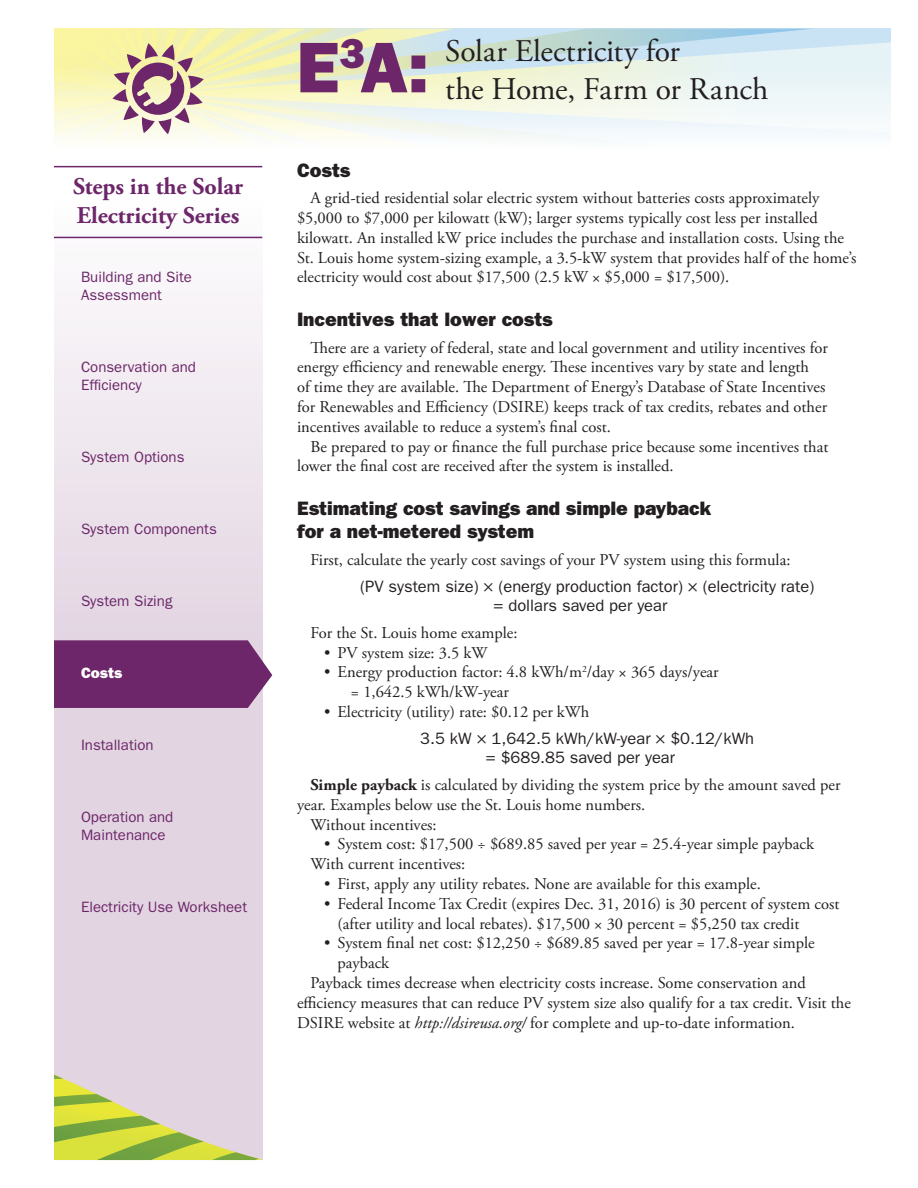
<style>
.page{position:relative;width:918px;height:1188px;background:#fff}
.page>*{position:absolute;margin:0;border:0;box-sizing:border-box;transform-origin:0 0}
.t1{font:72px "ITC Franklin Gothic Std Hvy";color:#6c2669}
.t2{font:31.5px/37.8px "Adobe Garamond Pro";color:#231f20}
.t3{font:700 24px/28.8px "Adobe Garamond Pro";color:#6c2669}
.Head{font:19.5px/23.4px "ITC Franklin Gothic Std Hvy";color:#231f20}
.Body_text{font:16.5px/19.8px "Adobe Garamond Pro";color:#231f20}
.Formula_centered{font:16.5px/19.8px "ITC Franklin Gothic Std";color:#231f20}
.t4{font:15px/18px "ITC Franklin Gothic Std";color:#6c2669}
.t5{font:15px "ITC Franklin Gothic Std Hvy";color:#fff}
.s1{font-weight:700}
.s2{font-style:italic}
</style>
<div class="page">
<svg style="left:814px;top:29px;width:77px;height:105px"></svg>
<svg style="left:814px;top:42px;width:77px;height:91px"></svg>
<svg style="left:54px;top:29px;width:760px;height:112px"></svg>
<svg style="left:54px;top:165px;width:208px;height:910px;fill:#e6dae5"></svg>
<svg style="left:54px;top:1075px;width:208px;height:85px;background:#cccf93"></svg>
<svg style="left:54px;top:640px;width:218px;height:68px;background:#743171"></svg>
<hr style="left:54px;top:166px;width:208px;height:1px;background:#6c2669">
<hr style="left:54px;top:237px;width:208px;height:1px;background:#6c2669">
<p class="t3" style="left:73px;top:173px;width:171px">Steps in the Solar<br>Electricity Series</p>
<p class="t4" style="left:81px;top:268px;width:112px">Building and Site<br>Assessment</p>
<p class="t4" style="left:81px;top:358px;width:117px">Conservation and<br>Efficiency</p>
<p class="t4" style="left:81px;top:448px;width:105px">System Options</p>
<p class="t4" style="left:81px;top:520px;width:137px">System Components</p>
<p class="t4" style="left:81px;top:592px;width:93px">System Sizing</p>
<p class="t5" style="left:81px;top:664px;width:43px">Costs</p>
<p class="t4" style="left:81px;top:736px;width:74px">Installation</p>
<p class="t4" style="left:81px;top:808px;width:94px">Operation and<br>Maintenance</p>
<p class="t4" style="left:81px;top:898px;width:168px">Electricity Use Worksheet</p>
<h1 class="t1" style="left:297px;top:25px;width:134px">E<sup>3</sup>A:</h1>
<h2 class="t2" style="left:445px;top:33px;width:325px">Solar Electricity for<br>the Home, Farm or Ranch</h2>
<p class="Head" style="left:297px;top:158px;width:55px">Costs</p>
<p class="Body_text" style="left:297px;top:189px;width:561px;text-indent:13px">A grid-tied residential solar electric system without batteries costs approximately $5,000 to $7,000 per kilowatt (kW); larger systems typically cost less per installed kilowatt. An installed kW price includes the purchase and installation costs. Using the St. Louis home system-sizing example, a 3.5-kW system that provides half of the home’s electricity would cost about $17,500 (2.5 kW × $5,000 = $17,500).</p>
<p class="Head" style="left:297px;top:308px;width:257px">Incentives that lower costs</p>
<p class="Body_text" style="left:297px;top:338px;width:533px;text-indent:13px">There are a variety of federal, state and local government and utility incentives for energy efficiency and renewable energy. These incentives vary by state and length<br>of time they are available. The Department of Energy’s Database of State Incentives for Renewables and Efficiency (DSIRE) keeps track of tax credits, rebates and other incentives available to reduce a system’s final cost.</p>
<p class="Body_text" style="left:297px;top:437px;width:533px;text-indent:13px">Be prepared to pay or finance the full purchase price because some incentives that lower the final cost are received after the system is installed.</p>
<p class="Head" style="left:297px;top:497px;width:415px">Estimating cost savings and simple payback for a net-metered system</p>
<p class="Body_text" style="left:310px;top:550px;width:482px">First, calculate the yearly cost savings of your PV system using this formula:</p>
<p class="Formula_centered" style="left:494px;top:576px;width:322px;text-indent:-133px">(PV system size) × (energy production factor) × (electricity rate) = dollars saved per year</p>
<p class="Body_text" style="left:311px;top:623px;width:208px">For the St. Louis home example:</p>
<p class="Body_text" style="left:324px;top:643px;width:165px">• PV system size: 3.5 kW</p>
<p class="Body_text" style="left:351px;top:663px;width:369px;text-indent:-27px">• Energy production factor: 4.8 kWh/m<sup>2</sup>/day × 365 days/year = 1,642.5 kWh/kW-year</p>
<p class="Body_text" style="left:324px;top:703px;width:267px">• Electricity (utility) rate: $0.12 per kWh</p>
<p class="Formula_centered" style="left:486px;top:728px;width:270px;text-indent:-66px">3.5 kW × 1,642.5 kWh/kW-year × $0.12/kWh = $689.85 saved per year</p>
<p class="Body_text" style="left:297px;top:775px;width:545px;text-indent:13px"><span class="s1">Simple payback</span> is calculated by dividing the system price by the amount saved per year. Examples below use the St. Louis home numbers.</p>
<p class="Body_text" style="left:311px;top:815px;width:128px">Without incentives:</p>
<p class="Body_text" style="left:324px;top:835px;width:492px">• System cost: $17,500 ÷ $689.85 saved per year = 25.4-year simple payback</p>
<p class="Body_text" style="left:311px;top:855px;width:156px">With current incentives:</p>
<p class="Body_text" style="left:324px;top:874px;width:438px">• First, apply any utility rebates. None are available for this example.</p>
<p class="Body_text" style="left:338px;top:894px;width:503px;text-indent:-14px">• Federal Income Tax Credit (expires Dec. 31, 2016) is 30 percent of system cost (after utility and local rebates). $17,500 × 30 percent = $5,250 tax credit</p>
<p class="Body_text" style="left:338px;top:934px;width:479px;text-indent:-14px">• System final net cost: $12,250 ÷ $689.85 saved per year = 17.8-year simple payback</p>
<p class="Body_text" style="left:297px;top:973px;width:555px;text-indent:13px">Payback times decrease when electricity costs increase. Some conservation and efficiency measures that can reduce PV system size also qualify for a tax credit. Visit the<br>DSIRE website at <span class="s2">http://dsireusa.org/</span> for complete and up-to-date information.</p>
</div>
